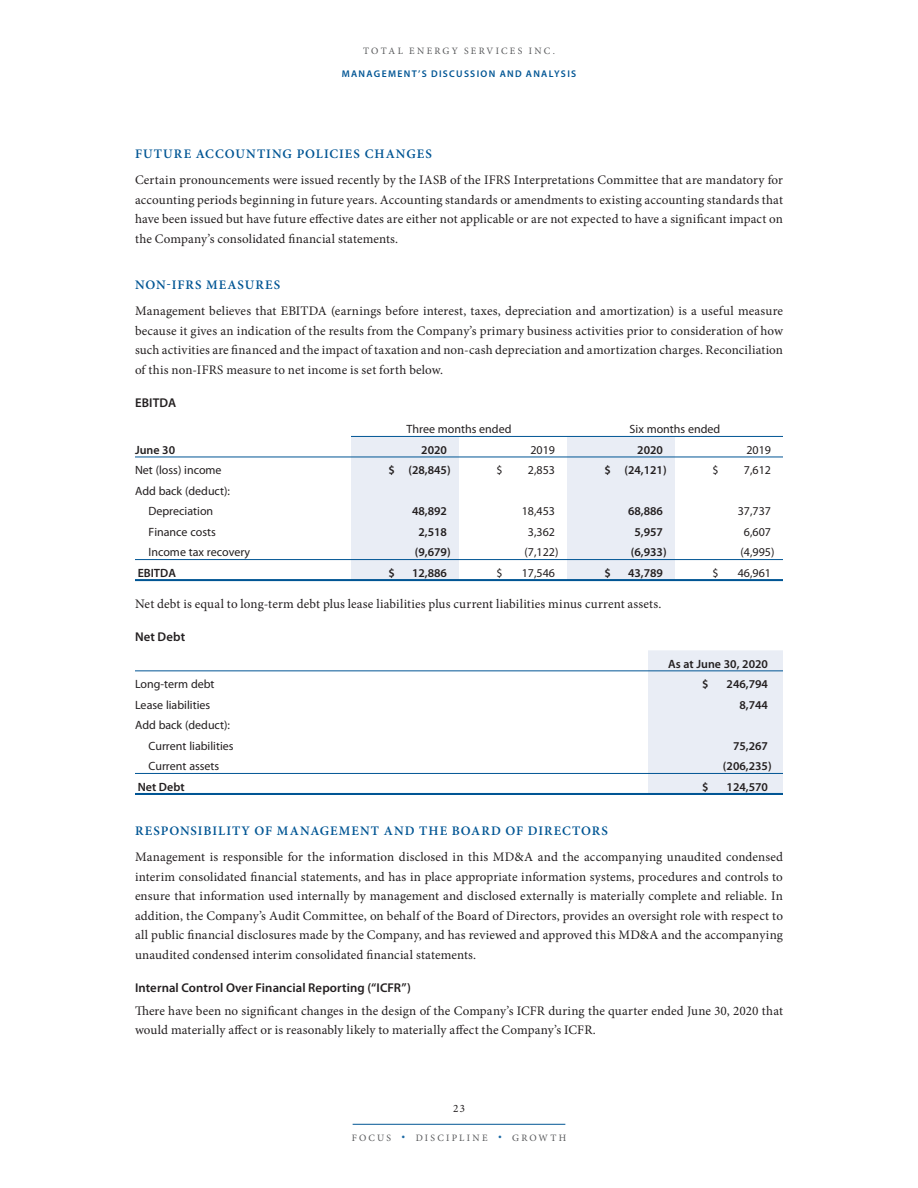
<style>
.page{position:relative;width:918px;height:1188px;background:#fff}
.page>*{position:absolute;margin:0;border:0;box-sizing:border-box;transform-origin:0 0}
.body_mda{font:13.05px/19.5px "Minion Pro";letter-spacing:.01em;color:#231f20;text-align:justify}
.mda_subhead{font:600 13.05px "Minion Pro";letter-spacing:.08em;color:#005594}
.subsub{font:600 12.75px "Myriad Pro";letter-spacing:.01em;color:#231f20}
.statement{font:12px "Myriad Pro";color:#231f20}
.statement-2{font:600 12px "Myriad Pro";color:#231f20}
.t1{font:11.25px "Minion Pro";color:#231f20}
.t2{font:9.75px "Minion Pro";letter-spacing:.23em;color:#57585a}
.t3{font:600 9.75px "Myriad Pro";letter-spacing:.135em;color:#005594}
</style>
<div class="page">
<svg style="left:351px;top:437px;width:324px;height:142px;fill:#e9edf5"></svg>
<hr style="left:135px;top:559px;width:216px;height:1px;background:#005594">
<hr style="left:351px;top:559px;width:108px;height:1px;background:#005594">
<hr style="left:459px;top:559px;width:108px;height:1px;background:#005594">
<hr style="left:567px;top:559px;width:108px;height:1px;background:#005594">
<hr style="left:675px;top:559px;width:108px;height:1px;background:#005594">
<hr style="left:135px;top:579px;width:216px;height:2px;background:#005594">
<hr style="left:351px;top:579px;width:108px;height:2px;background:#005594">
<hr style="left:459px;top:579px;width:108px;height:2px;background:#005594">
<hr style="left:567px;top:579px;width:108px;height:2px;background:#005594">
<hr style="left:675px;top:579px;width:108px;height:2px;background:#005594">
<hr style="left:135px;top:457px;width:216px;height:1px;background:#005594">
<hr style="left:351px;top:457px;width:108px;height:1px;background:#005594">
<hr style="left:459px;top:457px;width:108px;height:1px;background:#005594">
<hr style="left:567px;top:457px;width:108px;height:1px;background:#005594">
<hr style="left:675px;top:457px;width:108px;height:1px;background:#005594">
<hr style="left:351px;top:436px;width:108px;height:1px;background:#005594">
<hr style="left:459px;top:436px;width:108px;height:1px;background:#005594">
<hr style="left:567px;top:436px;width:108px;height:1px;background:#005594">
<hr style="left:675px;top:436px;width:108px;height:1px;background:#005594">
<div style="left:648px;top:650px;width:135px;height:143px;background:#e9edf5"></div>
<hr style="left:135px;top:671px;width:513px;height:1px;background:#005594">
<hr style="left:648px;top:671px;width:135px;height:1px;background:#005594">
<hr style="left:135px;top:773px;width:513px;height:1px;background:#005594">
<hr style="left:648px;top:773px;width:135px;height:1px;background:#005594">
<hr style="left:135px;top:793px;width:513px;height:2px;background:#005594">
<hr style="left:648px;top:793px;width:135px;height:2px;background:#005594">
<hr style="left:353px;top:1124px;width:212px;height:1px;background:#005594">
<p class="t2" style="left:363px;top:45px;width:193px">TOTAL ENERGY SERVICES INC.</p>
<p class="t3" style="left:342px;top:68px;width:236px">MANAGEMENT’S DISCUSSION AND ANALYSIS</p>
<p class="mda_subhead" style="left:135px;top:145px;width:298px">FUTURE ACCOUNTING POLICIES CHANGES</p>
<p class="body_mda" style="left:135px;top:170px;width:650px">Certain pronouncements were issued recently by the IASB of the IFRS Interpretations Committee that are mandatory for accounting periods beginning in future years. Accounting standards or amendments to existing accounting standards that have been issued but have future effective dates are either not applicable or are not expected to have a significant impact on the Company’s consolidated financial statements.</p>
<p class="mda_subhead" style="left:135px;top:276px;width:147px">NON-IFRS MEASURES</p>
<p class="body_mda" style="left:135px;top:301px;width:650px">Management believes that EBITDA (earnings before interest, taxes, depreciation and amortization) is a useful measure because it gives an indication of the results from the Company’s primary business activities prior to consideration of how such activities are financed and the impact of taxation and non-cash depreciation and amortization charges. Reconciliation of this non-IFRS measure to net income is set forth below.</p>
<p class="subsub" style="left:135px;top:395px;width:43px">EBITDA</p>
<p class="statement" style="left:406px;top:423px;width:107px">Three months ended</p>
<p class="statement" style="left:630px;top:423px;width:92px">Six months ended</p>
<p class="statement-2" style="left:135px;top:443px;width:42px">June 30</p>
<p class="statement-2" style="left:421px;top:443px;width:27px">2020</p>
<p class="statement" style="left:530px;top:443px;width:26px">2019</p>
<p class="statement-2" style="left:637px;top:443px;width:27px">2020</p>
<p class="statement" style="left:746px;top:443px;width:26px">2019</p>
<p class="statement" style="left:135px;top:464px;width:88px">Net (loss) income</p>
<p class="statement-2" style="left:388px;top:464px;width:64px">$ (28,845)</p>
<p class="statement" style="left:496px;top:464px;width:8px">$</p>
<p class="statement" style="left:528px;top:464px;width:29px">2,853</p>
<p class="statement-2" style="left:604px;top:464px;width:64px">$ (24,121)</p>
<p class="statement" style="left:712px;top:464px;width:8px">$</p>
<p class="statement" style="left:744px;top:464px;width:29px">7,612</p>
<p class="statement" style="left:135px;top:484px;width:96px">Add back (deduct):</p>
<p class="statement" style="left:148px;top:505px;width:66px">Depreciation</p>
<p class="statement-2" style="left:412px;top:505px;width:36px">48,892</p>
<p class="statement" style="left:522px;top:505px;width:35px">18,453</p>
<p class="statement-2" style="left:628px;top:505px;width:36px">68,886</p>
<p class="statement" style="left:738px;top:505px;width:35px">37,737</p>
<p class="statement" style="left:148px;top:525px;width:69px">Finance costs</p>
<p class="statement-2" style="left:418px;top:525px;width:30px">2,518</p>
<p class="statement" style="left:528px;top:525px;width:29px">3,362</p>
<p class="statement-2" style="left:634px;top:525px;width:30px">5,957</p>
<p class="statement" style="left:744px;top:525px;width:29px">6,607</p>
<p class="statement" style="left:148px;top:546px;width:103px">Income tax recovery</p>
<p class="statement-2" style="left:415px;top:546px;width:37px">(9,679)</p>
<p class="statement" style="left:524px;top:546px;width:35px">(7,122)</p>
<p class="statement-2" style="left:631px;top:546px;width:37px">(6,933)</p>
<p class="statement" style="left:740px;top:546px;width:35px">(4,995)</p>
<p class="statement-2" style="left:138px;top:566px;width:40px">EBITDA</p>
<p class="statement-2" style="left:388px;top:566px;width:8px">$</p>
<p class="statement-2" style="left:412px;top:566px;width:36px">12,886</p>
<p class="statement" style="left:496px;top:566px;width:8px">$</p>
<p class="statement" style="left:522px;top:566px;width:35px">17,546</p>
<p class="statement-2" style="left:604px;top:566px;width:8px">$</p>
<p class="statement-2" style="left:628px;top:566px;width:36px">43,789</p>
<p class="statement" style="left:712px;top:566px;width:8px">$</p>
<p class="statement" style="left:738px;top:566px;width:35px">46,961</p>
<p class="body_mda" style="left:135px;top:594px;width:528px">Net debt is equal to long-term debt plus lease liabilities plus current liabilities minus current assets.</p>
<p class="subsub" style="left:135px;top:630px;width:52px">Net Debt</p>
<p class="statement-2" style="left:668px;top:657px;width:101px">As at June 30, 2020</p>
<p class="statement" style="left:135px;top:678px;width:81px">Long-term debt</p>
<p class="statement-2" style="left:702px;top:677px;width:8px">$</p>
<p class="statement-2" style="left:727px;top:677px;width:43px">246,794</p>
<p class="statement" style="left:135px;top:698px;width:77px">Lease liabilities</p>
<p class="statement-2" style="left:739px;top:698px;width:30px">8,744</p>
<p class="statement" style="left:135px;top:719px;width:96px">Add back (deduct):</p>
<p class="statement" style="left:148px;top:739px;width:87px">Current liabilities</p>
<p class="statement-2" style="left:733px;top:739px;width:36px">75,267</p>
<p class="statement" style="left:148px;top:760px;width:72px">Current assets</p>
<p class="statement-2" style="left:723px;top:760px;width:50px">(206,235)</p>
<p class="statement-2" style="left:138px;top:780px;width:48px">Net Debt</p>
<p class="statement-2" style="left:702px;top:780px;width:8px">$</p>
<p class="statement-2" style="left:727px;top:780px;width:43px">124,570</p>
<p class="mda_subhead" style="left:135px;top:822px;width:474px">RESPONSIBILITY OF MANAGEMENT AND THE BOARD OF DIRECTORS</p>
<p class="body_mda" style="left:135px;top:848px;width:650px">Management is responsible for the information disclosed in this MD&amp;A and the accompanying unaudited condensed interim consolidated financial statements, and has in place appropriate information systems, procedures and controls to ensure that information used internally by management and disclosed externally is materially complete and reliable. In addition, the Company’s Audit Committee, on behalf of the Board of Directors, provides an oversight role with respect to all public financial disclosures made by the Company, and has reviewed and approved this MD&amp;A and the accompanying unaudited condensed interim consolidated financial statements.</p>
<p class="subsub" style="left:135px;top:981px;width:277px">Internal Control Over Financial Reporting (“ICFR”)</p>
<p class="body_mda" style="left:135px;top:1001px;width:650px">There have been no significant changes in the design of the Company’s ICFR during the quarter ended June 30, 2020 that would materially affect or is reasonably likely to materially affect the Company’s ICFR.</p>
<p class="t1" style="left:453px;top:1101px;width:13px">23</p>
<p class="t2" style="left:352px;top:1131px;width:216px">FOCUS <sup>•</sup> DISCIPLINE <sup>•</sup> GROWTH</p>
</div>
